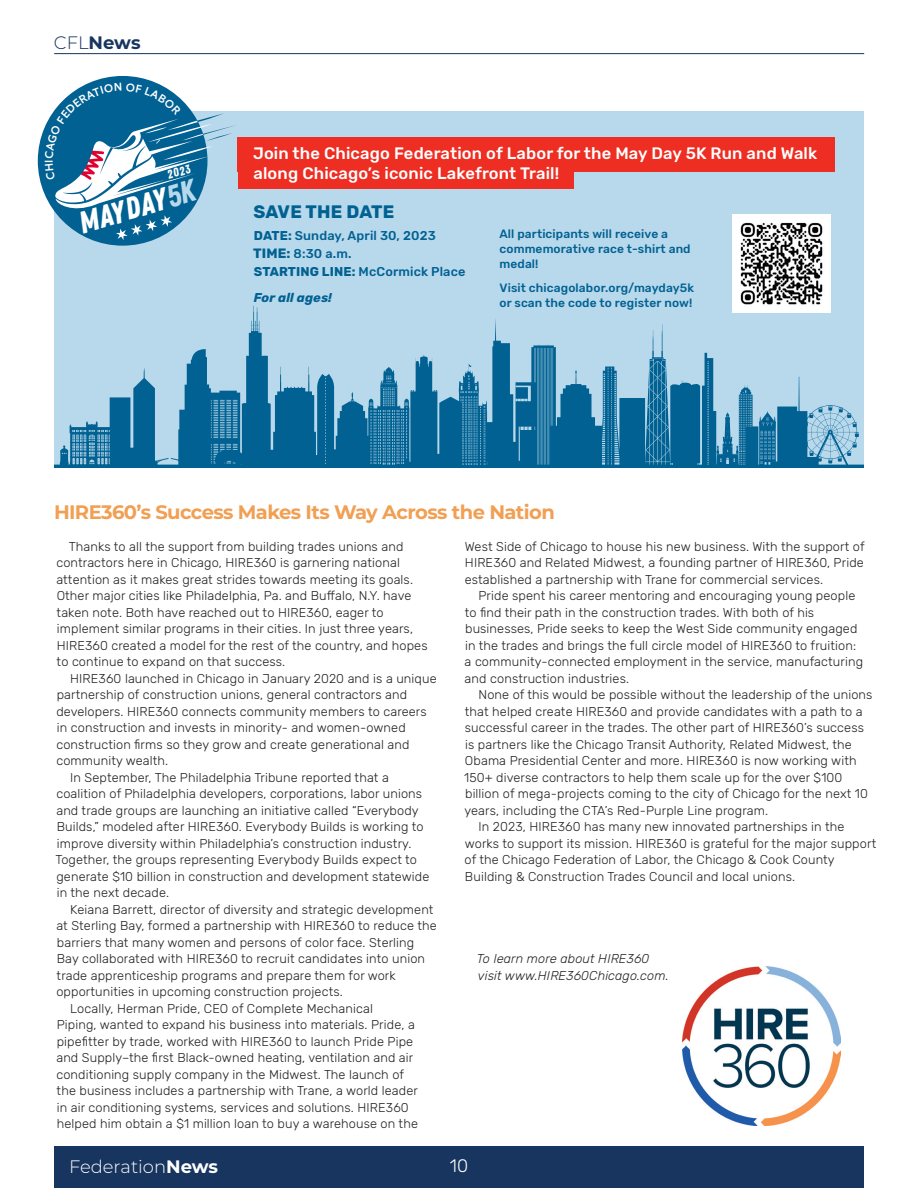
<style>
.page{position:relative;width:918px;height:1188px;background:#fff}
.page>*{position:absolute;margin:0;border:0;box-sizing:border-box;transform-origin:0 0}
.t1{font:30.9px "Zing Rust Demo Base";color:#fff}
.body{font:700 19.5px "Montserrat";letter-spacing:-.03em;color:#f19f52}
.t2{font:300 18px "Montserrat";color:#fff}
.body-2{font:700 18px "Rubik";letter-spacing:.005em;color:#006192}
.t3{font:700 18px "Montserrat";color:#17355e}
.t4{font:300 18px "Rubik";color:#fff}
.body-3{font:500 16.5px/19.5px "Rubik";letter-spacing:.01em;color:#fff}
.body-4{font:300 12.75px/16.5px "Rubik";letter-spacing:.01em;color:#231f20}
.body-5{font:500 12.75px "Rubik";letter-spacing:.01em;color:#006192}
.body-6{font:italic 300 12.75px "Rubik";letter-spacing:.01em;color:#231f20}
.body-7{font:italic 700 12.75px "Rubik";letter-spacing:.01em;color:#006192}
.t5{font:12.15px "Zing Rust Demo Base";color:#fff}
.body-8{font:500 12px/15px "Rubik";letter-spacing:.01em;color:#006192}
.t6{font:500 11.4px "Equip";color:#fff}
.s1{font-weight:300}
.s2{color:#b8d9ec}
.s3{font-weight:700}
.s4{font-weight:700;font-size:13.5px}
</style>
<div class="page">
<div style="left:54px;top:1146px;width:810px;height:42px;background:#17355e"></div>
<hr style="left:54px;top:53px;width:810px;height:1px;background:#17355e">
<div style="left:54px;top:112px;width:810px;height:356px;background:#b8d8eb"></div>
<div style="left:38px;top:76px;width:169px;height:170px;background:#006192;border-radius:50%"></div>
<svg style="left:54px;top:306px;width:810px;height:162px"></svg>
<img style="left:683px;top:967px;width:158px;height:158px">
<img style="left:732px;top:214px;width:98px;height:98px">
<div style="left:238px;top:138px;width:597px;height:34px;background:#ee2e22"></div>
<div style="left:238px;top:158px;width:335px;height:31px;background:#ee2e22"></div>
<svg style="left:45px;top:83px;width:192px;height:157px"></svg>
<p class="t3" style="left:54px;top:30px;width:88px"><span class="s1">CFL</span>News</p>
<p class="t6" style="left:42px;top:163px;width:5px;rotate:-90deg">I</p>
<p class="t5" style="left:165px;top:168px;width:25px;rotate:-17deg">2023</p>
<p class="t1" style="left:74px;top:207px;width:122px;rotate:-17deg">MAY DAY <span class="s2">5K</span></p>
<p class="body-3" style="left:253px;top:144px;width:566px">Join the Chicago Federation of Labor for the May Day 5K Run and Walk along Chicago’s iconic Lakefront Trail!</p>
<p class="body-2" style="left:254px;top:201px;width:142px">SAVE THE DATE</p>
<p class="body-5" style="left:254px;top:229px;width:183px"><span class="s3">DATE:</span> Sunday, April 30, 2023</p>
<p class="body-5" style="left:253px;top:247px;width:100px"><span class="s4">TIME:</span> 8:30 a.m.</p>
<p class="body-5" style="left:254px;top:265px;width:213px"><span class="s3">STARTING LINE:</span> McCormick Place</p>
<p class="body-7" style="left:254px;top:290px;width:80px">For all ages!</p>
<p class="body-8" style="left:500px;top:227px;width:193px">All participants will receive a commemorative race t-shirt and medal!</p>
<p class="body-8" style="left:500px;top:281px;width:196px">Visit chicagolabor.org/mayday5k or scan the code to register now!</p>
<p class="body" style="left:54px;top:498px;width:502px">HIRE360’s Success Makes Its Way Across the Nation</p>
<p class="body-4" style="left:56px;top:539px;width:373px;text-indent:13px">Thanks to all the support from building trades unions and contractors here in Chicago, HIRE360 is garnering national attention as it makes great strides towards meeting its goals.<br>Other major cities like Philadelphia, Pa. and Buffalo, N.Y. have taken note. Both have reached out to HIRE360, eager to implement similar programs in their cities. In just three years, HIRE360 created a model for the rest of the country, and hopes to continue to expand on that success.</p>
<p class="body-4" style="left:56px;top:671px;width:382px;text-indent:14px">HIRE360 launched in Chicago in January 2020 and is a unique partnership of construction unions, general contractors and developers. HIRE360 connects community members to careers in construction and invests in minority- and women-owned construction firms so they grow and create generational and community wealth.</p>
<p class="body-4" style="left:55px;top:770px;width:375px;text-indent:15px">In September, The Philadelphia Tribune reported that a coalition of Philadelphia developers, corporations, labor unions and trade groups are launching an initiative called “Everybody Builds,” modeled after HIRE360. Everybody Builds is working to improve diversity within Philadelphia’s construction industry.<br>Together, the groups representing Everybody Builds expect to generate $10 billion in construction and development statewide in the next decade.</p>
<p class="body-4" style="left:56px;top:902px;width:382px;text-indent:14px">Keiana Barrett, director of diversity and strategic development at Sterling Bay, formed a partnership with HIRE360 to reduce the barriers that many women and persons of color face. Sterling Bay collaborated with HIRE360 to recruit candidates into union trade apprenticeship programs and prepare them for work opportunities in upcoming construction projects.</p>
<p class="body-4" style="left:56px;top:1001px;width:363px;text-indent:14px">Locally, Herman Pride, CEO of Complete Mechanical<br>Piping, wanted to expand his business into materials. Pride, a pipefitter by trade, worked with HIRE360 to launch Pride Pipe and Supply–the first Black-owned heating, ventilation and air conditioning supply company in the Midwest. The launch of the business includes a partnership with Trane, a world leader in air conditioning systems, services and solutions. HIRE360 helped him obtain a $1 million loan to buy a warehouse on the</p>
<p class="body-4" style="left:465px;top:539px;width:401px;text-align:justify">West Side of Chicago to house his new business. With the support of HIRE360 and Related Midwest, a founding partner of HIRE360, Pride established a partnership with Trane for commercial services.</p>
<p class="body-4" style="left:465px;top:588px;width:400px;text-indent:14px">Pride spent his career mentoring and encouraging young people to find their path in the construction trades. With both of his businesses, Pride seeks to keep the West Side community engaged in the trades and brings the full circle model of HIRE360 to fruition: a community-connected employment in the service, manufacturing and construction industries.</p>
<p class="body-4" style="left:464px;top:687px;width:410px;text-indent:14px">None of this would be possible without the leadership of the unions that helped create HIRE360 and provide candidates with a path to a successful career in the trades. The other part of HIRE360’s success is partners like the Chicago Transit Authority, Related Midwest, the Obama Presidential Center and more. HIRE360 is now working with 150+ diverse contractors to help them scale up for the over $100 billion of mega-projects coming to the city of Chicago for the next 10 years, including the CTA’s Red-Purple Line program.</p>
<p class="body-4" style="left:465px;top:819px;width:413px;text-indent:14px">In 2023, HIRE360 has many new innovated partnerships in the works to support its mission. HIRE360 is grateful for the major support of the Chicago Federation of Labor, the Chicago &amp; Cook County Building &amp; Construction Trades Council and local unions.</p>
<p class="body-6" style="left:477px;top:952px;width:174px">To learn more about HIRE360</p>
<p class="body-6" style="left:478px;top:968px;width:192px">visit www.HIRE360Chicago.com.</p>
<h3 class="t2" style="left:69px;top:1154px;width:151px">Federation<span class="s3">News</span></h3>
<h3 class="t4" style="left:450px;top:1156px;width:20px">10</h3>
</div>
